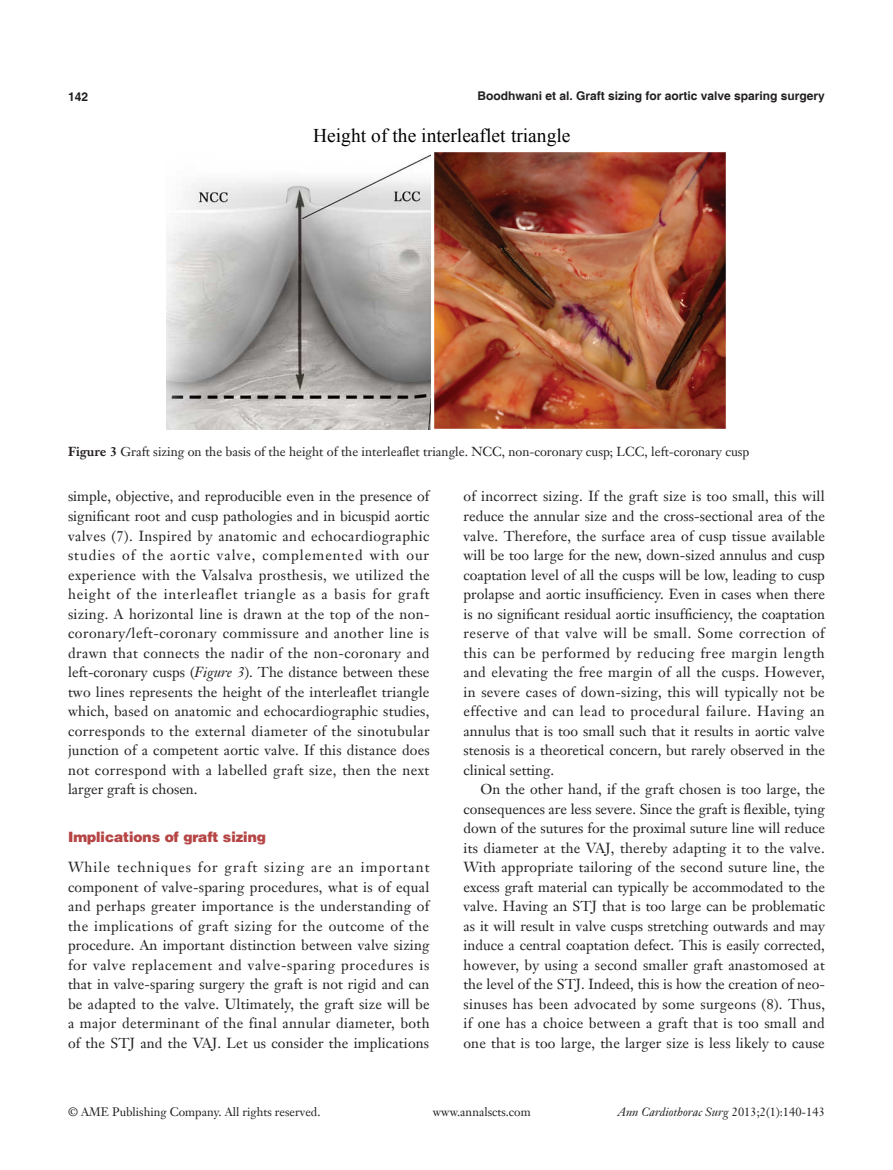
<style>
.page{position:relative;width:893px;height:1170px;background:#fff}
.page>*{position:absolute;margin:0;border:0;box-sizing:border-box;transform-origin:0 0}
.t1{font:19.5px "Times New Roman";color:#000}
.t2{font:14.25px/19.5px "Janson Text LT";letter-spacing:.01em;color:#231f20;text-align:justify}
.t3{font:900 14.25px "Helvetica";color:#b64545}
.ScriptLineNumbers{font:12.75px "Janson Text LT";color:#231f20}
.t4{font:12px "Janson Text LT";color:#231f20}
.t5{font:700 12px "Helvetica";color:#231f20}
.t6{font:italic 12px "Janson Text LT";color:#231f20}
.s1{font-weight:700}
.s2{font-style:italic}
.s3{font-style:normal}
</style>
<div class="page">
<img style="left:434px;top:152px;width:292px;height:277px">
<img style="left:166px;top:153px;width:265px;height:276px">
<p class="t5" style="left:68px;top:89px;width:22px">142</p>
<p class="t5" style="left:477px;top:88px;width:349px">Boodhwani et al. Graft sizing for aortic valve sparing surgery</p>
<p class="t1" style="left:313px;top:122px;width:259px">Height of the interleaflet triangle</p>
<p class="ScriptLineNumbers" style="left:68px;top:443px;width:683px"><span class="s1">Figure 3</span> Graft sizing on the basis of the height of the interleaflet triangle. NCC, non-coronary cusp; LCC, left-coronary cusp</p>
<p class="t2" style="left:68px;top:486px;width:363px">simple, objective, and reproducible even in the presence of significant root and cusp pathologies and in bicuspid aortic valves (7). Inspired by anatomic and echocardiographic studies of the aortic valve, complemented with our experience with the Valsalva prosthesis, we utilized the height of the interleaflet triangle as a basis for graft sizing. A horizontal line is drawn at the top of the non&shy;coronary/left-coronary commissure and another line is drawn that connects the nadir of the non-coronary and left-coronary cusps (<span class="s2">Figure 3</span>). The distance between these two lines represents the height of the interleaflet triangle which, based on anatomic and echocardiographic studies, corresponds to the external diameter of the sinotubular junction of a competent aortic valve. If this distance does not correspond with a labelled graft size, then the next larger graft is chosen.</p>
<p class="t3" style="left:68px;top:827px;width:199px">Implications of graft sizing</p>
<p class="t2" style="left:68px;top:857px;width:363px">While techniques for graft sizing are an important component of valve-sparing procedures, what is of equal and perhaps greater importance is the understanding of the implications of graft sizing for the outcome of the procedure. An important distinction between valve sizing for valve replacement and valve-sparing procedures is that in valve-sparing surgery the graft is not rigid and can be adapted to the valve. Ultimately, the graft size will be a major determinant of the final annular diameter, both of the STJ and the VAJ. Let us consider the implications</p>
<p class="t2" style="left:463px;top:486px;width:363px">of incorrect sizing. If the graft size is too small, this will reduce the annular size and the cross-sectional area of the valve. Therefore, the surface area of cusp tissue available will be too large for the new, down-sized annulus and cusp coaptation level of all the cusps will be low, leading to cusp prolapse and aortic insufficiency. Even in cases when there is no significant residual aortic insufficiency, the coaptation reserve of that valve will be small. Some correction of this can be performed by reducing free margin length and elevating the free margin of all the cusps. However, in severe cases of down-sizing, this will typically not be effective and can lead to procedural failure. Having an annulus that is too small such that it results in aortic valve stenosis is a theoretical concern, but rarely observed in the clinical setting.</p>
<p class="t2" style="left:463px;top:779px;width:363px;text-indent:17px">On the other hand, if the graft chosen is too large, the consequences are less severe. Since the graft is flexible, tying down of the sutures for the proximal suture line will reduce its diameter at the VAJ, thereby adapting it to the valve.<br>With appropriate tailoring of the second suture line, the excess graft material can typically be accommodated to the valve. Having an STJ that is too large can be problematic as it will result in valve cusps stretching outwards and may induce a central coaptation defect. This is easily corrected, however, by using a second smaller graft anastomosed at the level of the STJ. Indeed, this is how the creation of neo&shy;sinuses has been advocated by some surgeons (8). Thus, if one has a choice between a graft that is too small and one that is too large, the larger size is less likely to cause</p>
<p class="t4" style="left:68px;top:1104px;width:254px">© AME Publishing Company. All rights reserved.</p>
<p class="t4" style="left:433px;top:1104px;width:99px">www.annalscts.com</p>
<p class="t6" style="left:618px;top:1104px;width:209px">Ann Cardiothorac Surg <span class="s3">2013;2(1):140-143</span></p>
</div>
